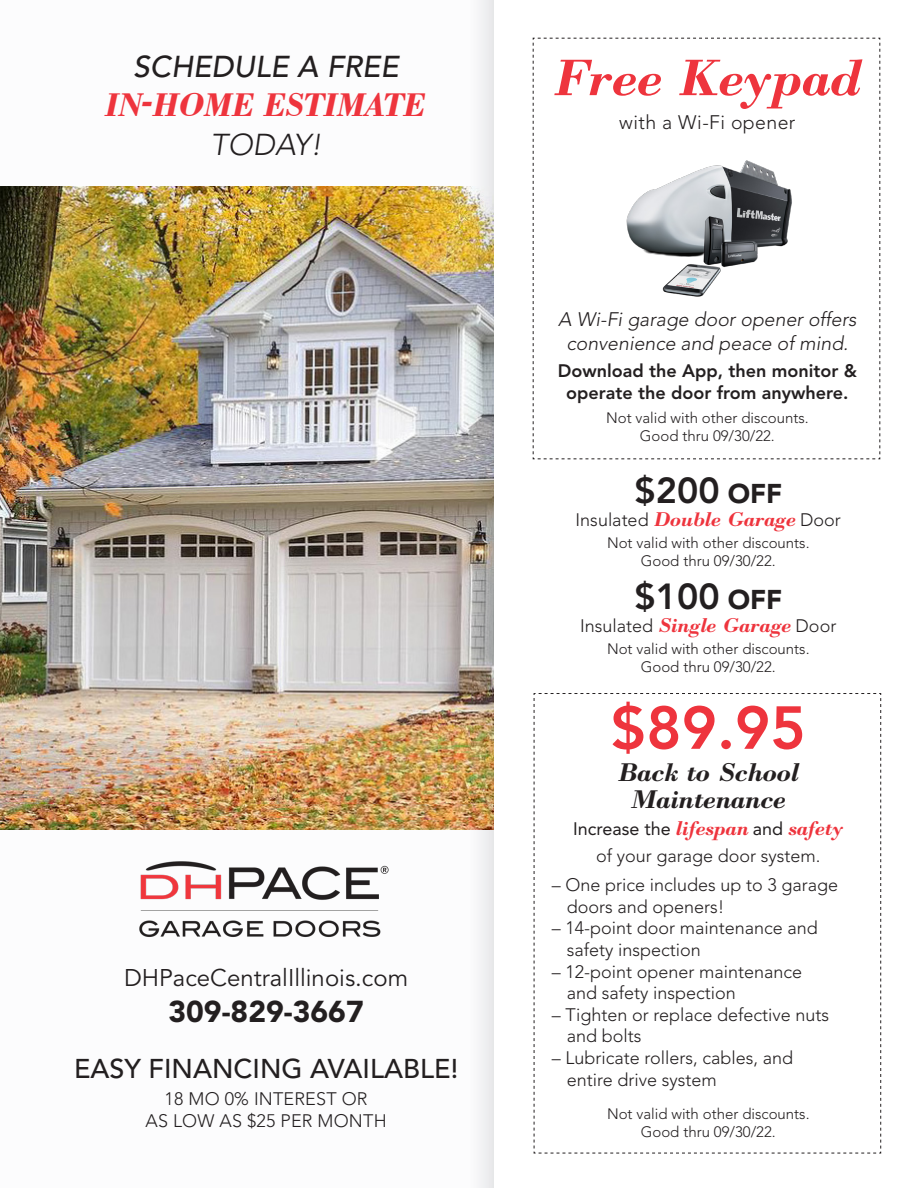
<style>
.page{position:relative;width:918px;height:1188px;background:#fff}
.page>*{position:absolute;margin:0;border:0;box-sizing:border-box;transform-origin:0 0}
.t1{font:800 60px "Avenir LT Std";color:#ee343d}
.t2{font:italic 700 54px "M Bodoni";letter-spacing:-.025em;color:#ee343d}
.t3{font:800 36px "Avenir LT Std";color:#231f20}
.t4{font:italic 700 34.5px "Bodoni BT";letter-spacing:-.025em;color:#ee343d}
.t5{font:italic 500 30px "Avenir LT Std";color:#231f20}
.t6{font:900 30px "Avenir LT Std";color:#231f20}
.t7{font:italic 300 30px "Avenir LT Std";color:#231f20}
.t8{font:500 27px "Avenir LT Std";color:#231f20}
.t9{font:italic 700 27px "M Bodoni";letter-spacing:-.025em;color:#231f20}
.t10{font:24px "Avenir LT Std";color:#231f20}
.t11{font:italic 300 19.5px/23.4px "Avenir LT Std";color:#231f20;text-align:center}
.t12{font:300 19.5px "Avenir LT Std";letter-spacing:.02em;color:#231f20}
.t13{font:300 18px "Avenir LT Std";color:#231f20}
.t14{font:800 18px/21.6px "Avenir LT Std";color:#231f20;text-align:center}
.t15{font:18px "Avenir LT Std";color:#231f20}
.t16{font:300 15px "Avenir LT Std";color:#231f20}
.s1{font-weight:900;font-size:27px}
.s2{font-family:"M Bodoni";font-weight:700;font-style:italic;font-size:21px;color:#ee343d}
</style>
<div class="page">
<img style="left:0;top:186px;width:468px;height:644px">
<img style="left:139px;top:861px;width:250px;height:76px">
<img style="left:468px;top:0;width:25px;height:1188px">
<svg style="left:532px;top:37px;width:349px;height:423px"></svg>
<svg style="left:533px;top:693px;width:348px;height:461px"></svg>
<p class="t5" style="left:133px;top:49px;width:267px">SCHEDULE A FREE</p>
<p class="t4" style="left:105px;top:83px;width:323px">IN-HOME ESTIMATE</p>
<p class="t7" style="left:211px;top:127px;width:113px">TODAY!</p>
<p class="t10" style="left:124px;top:964px;width:286px">DHPaceCentralIllinois.com</p>
<p class="t6" style="left:168px;top:994px;width:197px">309-829-3667</p>
<p class="t8" style="left:74px;top:1053px;width:386px">EASY FINANCING AVAILABLE!</p>
<p class="t13" style="left:165px;top:1088px;width:204px">18 MO 0% INTEREST OR</p>
<p class="t13" style="left:146px;top:1110px;width:243px">AS LOW AS $25 PER MONTH</p>
<p class="t2" style="left:553px;top:48px;width:310px">Free Keypad</p>
<p class="t12" style="left:619px;top:111px;width:178px">with a Wi-Fi opener</p>
<p class="t11" style="left:558px;top:308px;width:300px">A Wi-Fi garage door opener offers convenience and peace of mind.</p>
<p class="t14" style="left:558px;top:360px;width:301px">Download the App, then monitor &amp; operate the door from anywhere.</p>
<p class="t16" style="left:606px;top:409px;width:204px">Not valid with other discounts.</p>
<p class="t16" style="left:640px;top:427px;width:136px">Good thru 09/30/22.</p>
<p class="t3" style="left:634px;top:469px;width:149px">$200 <span class="s1">OFF</span></p>
<p class="t13" style="left:576px;top:509px;width:267px">Insulated <span class="s2">Double Garage</span> Door</p>
<p class="t16" style="left:607px;top:534px;width:204px">Not valid with other discounts.</p>
<p class="t16" style="left:641px;top:552px;width:136px">Good thru 09/30/22.</p>
<p class="t3" style="left:634px;top:576px;width:149px">$100 <span class="s1">OFF</span></p>
<p class="t13" style="left:580px;top:615px;width:258px">Insulated <span class="s2">Single Garage</span> Door</p>
<p class="t16" style="left:607px;top:640px;width:204px">Not valid with other discounts.</p>
<p class="t16" style="left:641px;top:658px;width:136px">Good thru 09/30/22.</p>
<p class="t1" style="left:611px;top:692px;width:197px">$89.95</p>
<p class="t9" style="left:617px;top:758px;width:183px">Back to School</p>
<p class="t9" style="left:631px;top:785px;width:157px">Maintenance</p>
<p class="t15" style="left:573px;top:818px;width:272px">Increase the <span class="s2">lifespan</span> and <span class="s2">safety</span></p>
<p class="t13" style="left:596px;top:845px;width:226px">of your garage door system.</p>
<p class="t13" style="left:552px;top:875px;width:288px">– One price includes up to 3 garage</p>
<p class="t13" style="left:567px;top:896px;width:159px">doors and openers!</p>
<p class="t13" style="left:552px;top:918px;width:268px">– 14-point door maintenance and</p>
<p class="t13" style="left:567px;top:939px;width:136px">safety inspection</p>
<p class="t13" style="left:552px;top:961px;width:252px">– 12-point opener maintenance</p>
<p class="t13" style="left:567px;top:983px;width:171px">and safety inspection</p>
<p class="t13" style="left:552px;top:1004px;width:279px">– Tighten or replace defective nuts</p>
<p class="t13" style="left:567px;top:1026px;width:76px">and bolts</p>
<p class="t13" style="left:552px;top:1047px;width:243px">– Lubricate rollers, cables, and</p>
<p class="t13" style="left:567px;top:1069px;width:152px">entire drive system</p>
<p class="t16" style="left:607px;top:1105px;width:204px">Not valid with other discounts.</p>
<p class="t16" style="left:641px;top:1123px;width:136px">Good thru 09/30/22.</p>
</div>
